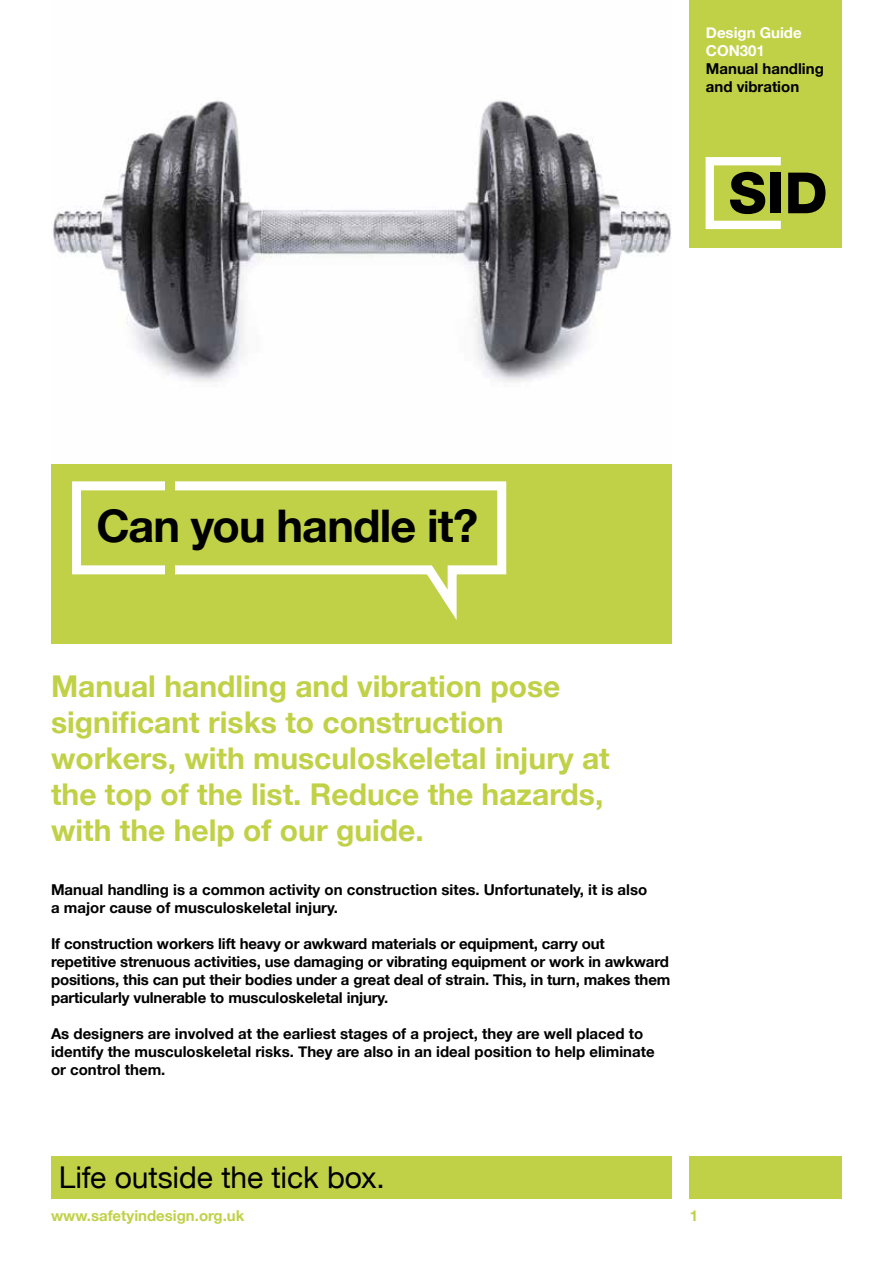
<style>
.page{position:relative;width:893px;height:1263px;background:#fff}
.page>*{position:absolute;margin:0;border:0;box-sizing:border-box;transform-origin:0 0}
.t1{font:700 45px "Helvetica Neue";letter-spacing:-.02em;color:#000}
.t2{font:700 30px/36px "Helvetica Neue";color:#c1d147}
.t3{font:30px "Helvetica Neue";letter-spacing:-.005em;color:#000}
.t4{font:700 15px/18px "Helvetica Neue";color:#000}
.t5{font:700 15px "Helvetica Neue";color:#c1d147}
.t6{font:700 15px/18px "Helvetica Neue";color:#fff}
</style>
<div class="page">
<div style="left:51px;top:463px;width:621px;height:180px;background:#c1d147"></div>
<div style="left:51px;top:1157px;width:621px;height:42px;background:#c1d147"></div>
<div style="left:690px;top:0;width:152px;height:247px;background:#c1d147"></div>
<div style="left:690px;top:1157px;width:152px;height:42px;background:#c1d147"></div>
<svg style="left:706px;top:157px;width:75px;height:72px"></svg>
<div style="left:770px;top:173px;width:11px;height:40px;background:#000"></div>
<svg style="left:788px;top:173px;width:37px;height:40px"></svg>
<svg style="left:72px;top:481px;width:435px;height:139px"></svg>
<div style="left:165px;top:481px;width:9px;height:94px;background:#c1d147"></div>
<img style="left:53px;top:100px;width:618px;height:282px">
<p class="t6" style="left:706px;top:24px;width:97px">Design Guide<br>CON301</p>
<p class="t4" style="left:706px;top:60px;width:120px">Manual handling and vibration</p>
<h1 class="t1" style="left:96px;top:490px;width:383px">Can you handle it?</h1>
<h2 class="t2" style="left:51px;top:669px;width:560px">Manual handling and vibration pose significant risks to construction workers, with musculoskeletal injury at the top of the list. Reduce the hazards, with the help of our guide.</h2>
<p class="t4" style="left:51px;top:881px;width:598px">Manual handling is a common activity on construction sites. Unfortunately, it is also a major cause of musculoskeletal injury.</p>
<p class="t4" style="left:51px;top:935px;width:621px">If construction workers lift heavy or awkward materials or equipment, carry out repetitive strenuous activities, use damaging or vibrating equipment or work in awkward positions, this can put their bodies under a great deal of strain. This, in turn, makes them particularly vulnerable to musculoskeletal injury.</p>
<p class="t4" style="left:51px;top:1025px;width:605px">As designers are involved at the earliest stages of a project, they are well placed to identify the musculoskeletal risks. They are also in an ideal position to help eliminate or control them.</p>
<h2 class="t3" style="left:59px;top:1155px;width:327px">Life outside the tick box.</h2>
<p class="t5" style="left:51px;top:1203px;width:195px">www.safetyindesign.org.uk</p>
<p class="t5" style="left:690px;top:1203px;width:10px">1</p>
</div>
